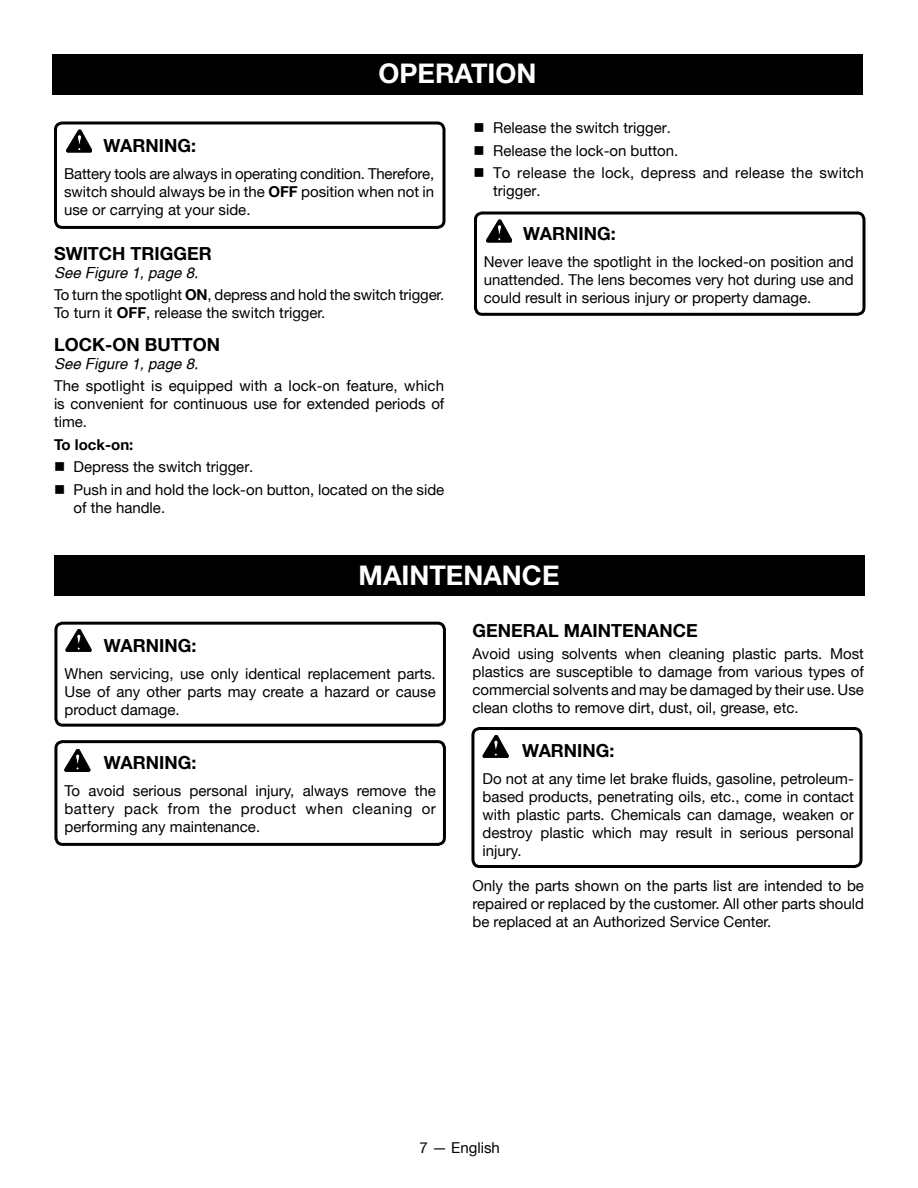
<style>
.page{position:relative;width:918px;height:1188px;background:#fff}
.page>*{position:absolute;margin:0;border:0;box-sizing:border-box;transform-origin:0 0}
.t1{font:700 27px "Helvetica Neue";color:#fff}
.t2{font:700 18px "Helvetica Neue";color:#000}
.t3{font:15px/18px "Helvetica Neue";color:#000;text-align:justify}
.t4{font:italic 15px "Helvetica";color:#000}
.t5{font:700 15px "Helvetica Neue";color:#000}
.s1{font-weight:700}
</style>
<div class="page">
<div style="left:52px;top:54px;width:811px;height:40px;background:#000"></div>
<div style="left:54px;top:122px;width:392px;height:107px;border:3px solid #000;border-radius:7px"></div>
<svg style="left:66px;top:130px;width:26px;height:22px"></svg>
<div style="left:474px;top:212px;width:392px;height:104px;border:3px solid #000;border-radius:7px"></div>
<svg style="left:486px;top:220px;width:26px;height:22px"></svg>
<div style="left:54px;top:555px;width:810px;height:41px;background:#000"></div>
<div style="left:54px;top:622px;width:392px;height:105px;border:3px solid #000;border-radius:7px"></div>
<div style="left:54px;top:740px;width:392px;height:106px;border:3px solid #000;border-radius:7px"></div>
<div style="left:471px;top:727px;width:391px;height:141px;border:3px solid #000;border-radius:7px"></div>
<svg style="left:66px;top:629px;width:25px;height:23px"></svg>
<svg style="left:65px;top:749px;width:25px;height:23px"></svg>
<svg style="left:483px;top:735px;width:25px;height:23px"></svg>
<h1 class="t1" style="left:379px;top:56px;width:159px">OPERATION</h1>
<p class="t2" style="left:104px;top:135px;width:94px">WARNING:</p>
<p class="t3" style="left:64px;top:165px;width:372px">Battery tools are always in operating condition. Therefore, switch should always be in the <span class="s1">OFF</span> position when not in use or carrying at your side.</p>
<p class="t2" style="left:54px;top:242px;width:146px">SWITCH TRIGGER</p>
<p class="t4" style="left:54px;top:264px;width:146px">See Figure 1, page 8.</p>
<p class="t3" style="left:54px;top:286px;width:392px">To turn the spotlight <span class="s1">ON</span>, depress and hold the switch trigger.<br>To turn it <span class="s1">OFF</span>, release the switch trigger.</p>
<p class="t2" style="left:54px;top:333px;width:117px">LOCK-ON BUTTON</p>
<p class="t4" style="left:54px;top:355px;width:146px">See Figure 1, page 8.</p>
<p class="t3" style="left:54px;top:377px;width:392px">The spotlight is equipped with a lock-on feature, which is convenient for continuous use for extended periods of time.</p>
<p class="t5" style="left:54px;top:435px;width:81px">TO LOCK-ON:</p>
<p class="t3" style="left:54px;top:458px;width:201px">■ Depress the switch trigger.</p>
<p class="t3" style="left:74px;top:480px;width:372px;text-indent:-20px">■ Push in and hold the lock-on button, located on the side of the handle.</p>
<p class="t3" style="left:474px;top:119px;width:199px">■ Release the switch trigger.</p>
<p class="t3" style="left:474px;top:141px;width:206px">■ Release the lock-on button.</p>
<p class="t3" style="left:493px;top:164px;width:372px;text-indent:-20px">■ To release the lock, depress and release the switch trigger.</p>
<p class="t2" style="left:523px;top:222px;width:94px">WARNING:</p>
<p class="t3" style="left:484px;top:252px;width:372px">Never leave the spotlight in the locked-on position and unattended. The lens becomes very hot during use and could result in serious injury or property damage.</p>
<h1 class="t1" style="left:359px;top:559px;width:202px">MAINTENANCE</h1>
<p class="t2" style="left:104px;top:634px;width:94px">WARNING:</p>
<p class="t3" style="left:65px;top:664px;width:373px">When servicing, use only identical replacement parts.<br>Use of any other parts may create a hazard or cause product damage.</p>
<p class="t2" style="left:104px;top:751px;width:94px">WARNING:</p>
<p class="t3" style="left:65px;top:781px;width:373px">To avoid serious personal injury, always remove the battery pack from the product when cleaning or performing any maintenance.</p>
<p class="t2" style="left:472px;top:619px;width:227px">GENERAL MAINTENANCE</p>
<p class="t3" style="left:472px;top:645px;width:393px">Avoid using solvents when cleaning plastic parts. Most plastics are susceptible to damage from various types of commercial solvents and may be damaged by their use. Use clean cloths to remove dirt, dust, oil, grease, etc.</p>
<p class="t2" style="left:522px;top:739px;width:94px">WARNING:</p>
<p class="t3" style="left:483px;top:769px;width:373px">Do not at any time let brake fluids, gasoline, petroleum&shy;based products, penetrating oils, etc., come in contact with plastic parts. Chemicals can damage, weaken or destroy plastic which may result in serious personal injury.</p>
<p class="t3" style="left:472px;top:876px;width:393px">Only the parts shown on the parts list are intended to be repaired or replaced by the customer. All other parts should be replaced at an Authorized Service Center.</p>
<p class="t3" style="left:420px;top:1139px;width:82px">7 — English</p>
</div>
